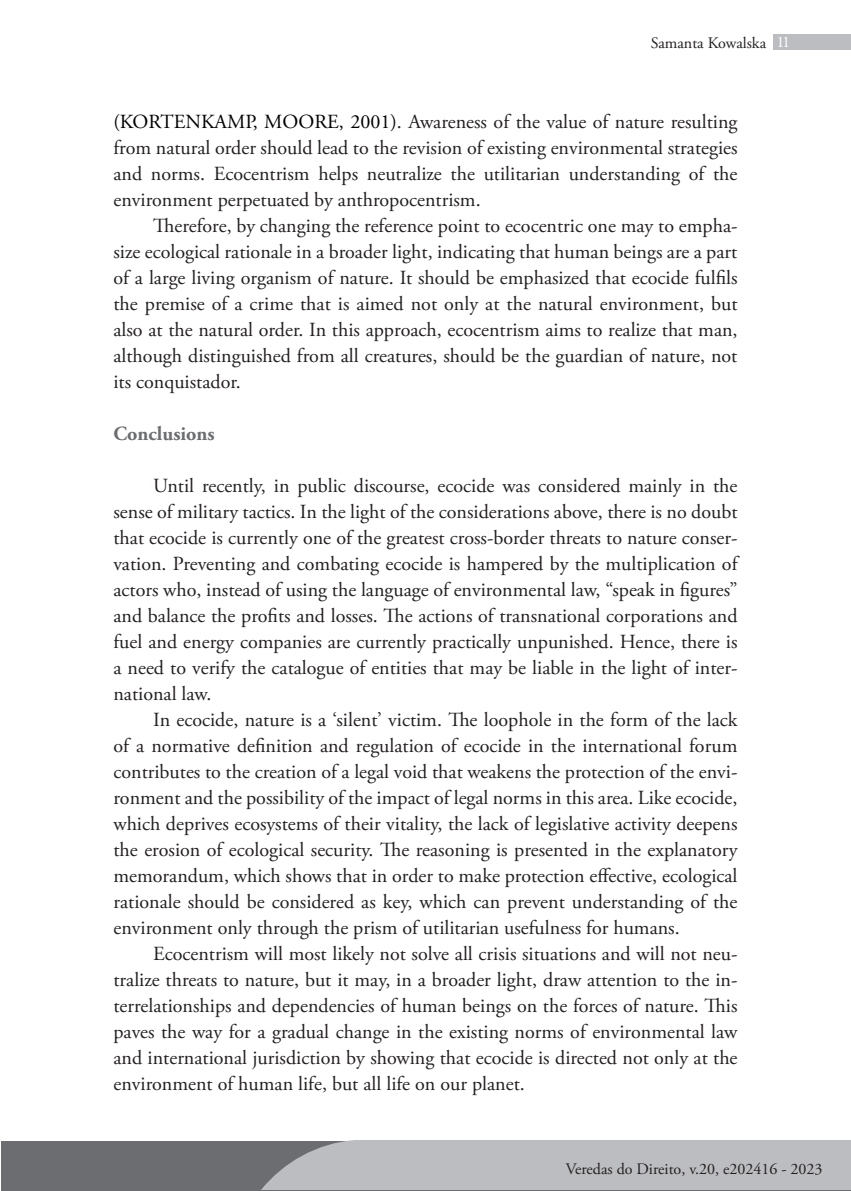
<style>
.page{position:relative;width:851px;height:1191px;background:#fff}
.page>*{position:absolute;margin:0;border:0;box-sizing:border-box;transform-origin:0 0}
.t1{font:20px/26px "Adobe Garamond Pro";color:#231f20;text-align:justify}
.t2{font:700 20px "Adobe Garamond Pro";color:#6c6d70}
.t3{font:16px "Adobe Garamond Pro";color:#231f20}
.s1{color:#fff}
.s2{color:#000001}
</style>
<div class="page">
<div style="left:1px;top:1141px;width:849px;height:50px;background:#6c6d70"></div>
<hr style="left:0;top:1140px;width:1px;height:50px;background:#6c6d70">
<div style="left:773px;top:34px;width:77px;height:16px;background:#bcbdc0"></div>
<div style="left:261px;top:1140px;width:589px;height:50px;background:#bcbdc0"></div>
<p class="t3" style="left:650px;top:33px;width:140px">Samanta Kowalska <span class="s1">11</span></p>
<p class="t1" style="left:113px;top:109px;width:625px"><span class="s2">(KORTENKAMP, MOORE, 2001)</span>. Awareness of the value of nature resulting from natural order should lead to the revision of existing environmental strategies and norms. Ecocentrism helps neutralize the utilitarian understanding of the environment perpetuated by anthropocentrism.</p>
<p class="t1" style="left:113px;top:213px;width:625px;text-indent:40px">Therefore, by changing the reference point to ecocentric one may to empha&shy;size ecological rationale in a broader light, indicating that human beings are a part of a large living organism of nature. It should be emphasized that ecocide fulfils the premise of a crime that is aimed not only at the natural environment, but also at the natural order. In this approach, ecocentrism aims to realize that man, although distinguished from all creatures, should be the guardian of nature, not its conquistador.</p>
<p class="t2" style="left:113px;top:422px;width:103px">Conclusions</p>
<p class="t1" style="left:113px;top:473px;width:625px;text-indent:40px">Until recently, in public discourse, ecocide was considered mainly in the sense of military tactics. In the light of the considerations above, there is no doubt that ecocide is currently one of the greatest cross-border threats to nature conser&shy;vation. Preventing and combating ecocide is hampered by the multiplication of actors who, instead of using the language of environmental law, “speak in figures” and balance the profits and losses. The actions of transnational corporations and fuel and energy companies are currently practically unpunished. Hence, there is a need to verify the catalogue of entities that may be liable in the light of inter&shy;national law.</p>
<p class="t1" style="left:113px;top:707px;width:625px;text-indent:40px">In ecocide, nature is a ‘silent’ victim. The loophole in the form of the lack of a normative definition and regulation of ecocide in the international forum contributes to the creation of a legal void that weakens the protection of the envi&shy;ronment and the possibility of the impact of legal norms in this area. Like ecocide, which deprives ecosystems of their vitality, the lack of legislative activity deepens the erosion of ecological security. The reasoning is presented in the explanatory memorandum, which shows that in order to make protection effective, ecological rationale should be considered as key, which can prevent understanding of the environment only through the prism of utilitarian usefulness for humans.</p>
<p class="t1" style="left:113px;top:941px;width:625px;text-indent:40px">Ecocentrism will most likely not solve all crisis situations and will not neu&shy;tralize threats to nature, but it may, in a broader light, draw attention to the in&shy;terrelationships and dependencies of human beings on the forces of nature. This paves the way for a gradual change in the existing norms of environmental law and international jurisdiction by showing that ecocide is directed not only at the environment of human life, but all life on our planet.</p>
<p class="t3" style="left:565px;top:1159px;width:258px">Veredas do Direito, v.20, e202416 - 2023</p>
</div>
